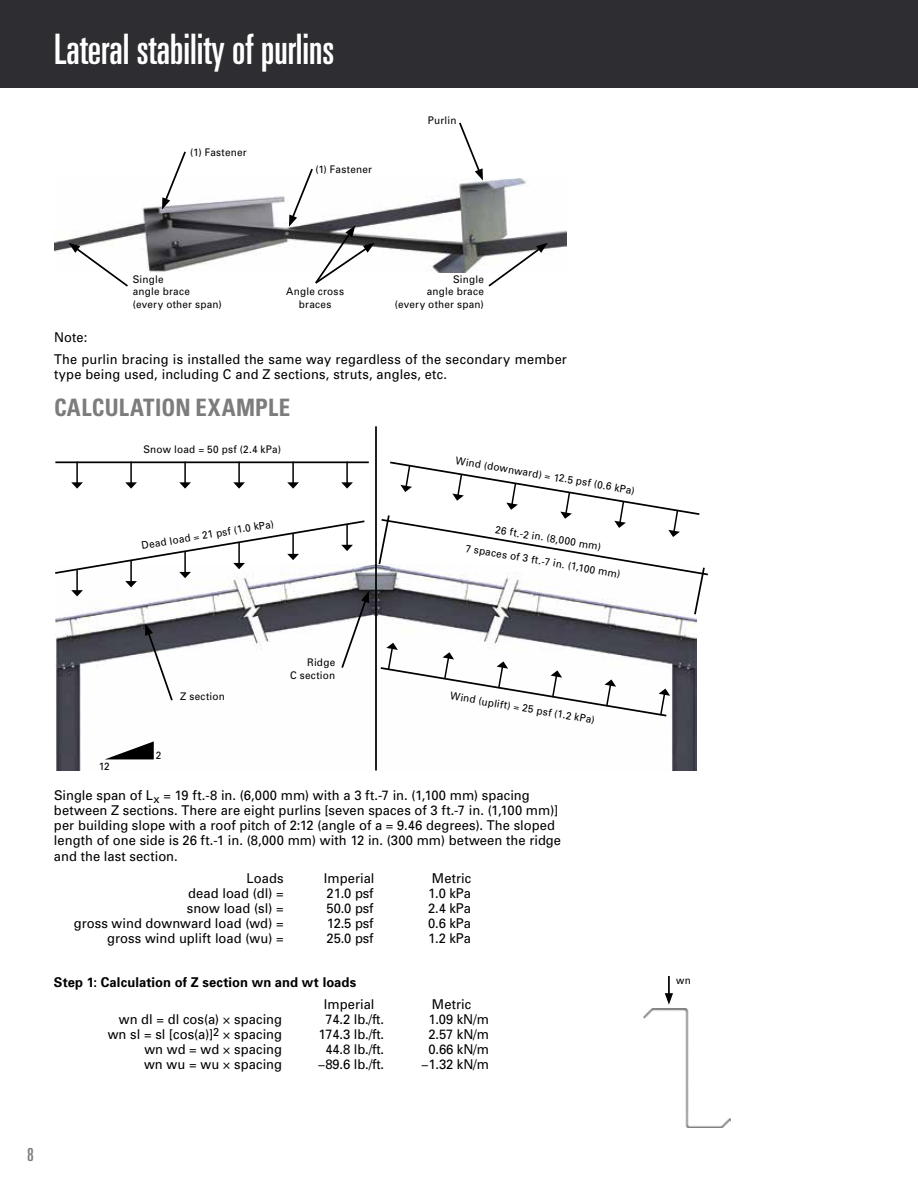
<style>
.page{position:relative;width:918px;height:1188px;background:#fff}
.page>*{position:absolute;margin:0;border:0;box-sizing:border-box;transform-origin:0 0}
.t1{font:ultra-condensed 42px "Univers";color:#fff;scale:.95 1}
.t2{font:700 condensed 24px "Univers";letter-spacing:.015em;color:#7c7c7c;scale:.95 1}
.t3{font:ultra-condensed 18px "Univers";color:#7c7c7c}
.t4{font:13.5px/15.1px "Univers";letter-spacing:.005em;color:#000;scale:.96 1}
.t5{font:13.5px/21.9px "Univers";letter-spacing:.005em;color:#000;scale:.95 1}
.t6{font:700 13.5px "Univers";letter-spacing:.005em;color:#000;scale:.96 1}
.t7{font:10.5px/12.6px "Univers";letter-spacing:.02em;color:#000;text-align:right;scale:.95 1}
</style>
<div class="page">
<img style="left:643px;top:1009px;width:88px;height:118px">
<hr style="left:668px;top:976px;width:2px;height:20px;background:#000">
<svg style="left:665px;top:993px;width:8px;height:12px"></svg>
<img style="left:54px;top:178px;width:513px;height:94px">
<svg style="left:69px;top:243px;width:61px;height:44px"></svg>
<svg style="left:162px;top:151px;width:25px;height:59px"></svg>
<svg style="left:458px;top:122px;width:25px;height:59px"></svg>
<svg style="left:487px;top:243px;width:61px;height:44px"></svg>
<svg style="left:289px;top:168px;width:86px;height:116px"></svg>
<img style="left:56px;top:565px;width:641px;height:206px">
<hr style="left:55px;top:461px;width:314px;height:2px;background:#000">
<hr style="left:76px;top:462px;width:2px;height:21px;background:#000">
<svg style="left:71px;top:482px;width:12px;height:7px"></svg>
<hr style="left:130px;top:462px;width:2px;height:21px;background:#000">
<svg style="left:125px;top:482px;width:12px;height:7px"></svg>
<hr style="left:184px;top:462px;width:2px;height:21px;background:#000">
<svg style="left:179px;top:482px;width:12px;height:7px"></svg>
<hr style="left:238px;top:462px;width:2px;height:21px;background:#000">
<svg style="left:233px;top:482px;width:12px;height:7px"></svg>
<hr style="left:292px;top:462px;width:2px;height:21px;background:#000">
<svg style="left:287px;top:482px;width:12px;height:7px"></svg>
<hr style="left:346px;top:462px;width:2px;height:21px;background:#000">
<svg style="left:341px;top:482px;width:12px;height:7px"></svg>
<svg style="left:55px;top:520px;width:314px;height:182px"></svg>
<svg style="left:379px;top:643px;width:291px;height:75px"></svg>
<svg style="left:377px;top:461px;width:331px;height:155px"></svg>
<hr style="left:375px;top:426px;width:2px;height:345px;background:#000">
<svg style="left:105px;top:741px;width:49px;height:18px"></svg>
<div style="left:0;top:0;width:918px;height:88px;background:#2d2d32"></div>
<h1 class="t1" style="left:54px;top:26px;width:297px">Lateral stability of purlins</h1>
<p class="t7" style="left:190px;top:146px;width:61px">(1) Fastener</p>
<p class="t7" style="left:315px;top:163px;width:61px">(1) Fastener</p>
<p class="t7" style="left:428px;top:113px;width:32px">Purlin</p>
<p class="t7" style="left:133px;top:273px;width:95px;text-align:left">Single<br>angle brace (every other span)</p>
<p class="t7" style="left:286px;top:285px;width:62px;text-align:center">Angle cross braces</p>
<p class="t7" style="left:395px;top:273px;width:95px">Single<br>angle brace (every other span)</p>
<p class="t5" style="left:54px;top:326px;width:541px">Note:<br>The purlin bracing is installed the same way regardless of the secondary member</p>
<p class="t5" style="left:54px;top:363px;width:415px">type being used, including C and Z sections, struts, angles, etc.</p>
<h2 class="t2" style="left:54px;top:393px;width:250px">CALCULATION EXAMPLE</h2>
<p class="t7" style="left:143px;top:443px;width:146px">Snow load = 50 psf (2.4 kPa)</p>
<p class="t7" style="left:141px;top:540px;width:143px;rotate:-10deg">Dead load = 21 psf (1.0 kPa)</p>
<p class="t7" style="left:457px;top:453px;width:192px;rotate:10deg">Wind (downward) = 12.5 psf (0.6 kPa)</p>
<p class="t7" style="left:497px;top:522px;width:114px;rotate:10deg">26 ft.-2 in. (8,000 mm)</p>
<p class="t7" style="left:467px;top:541px;width:167px;rotate:10deg">7 spaces of 3 ft.-7 in. (1,100 mm)</p>
<p class="t7" style="left:99px;top:759px;width:13px">12</p>
<p class="t7" style="left:180px;top:690px;width:48px">Z section</p>
<p class="t7" style="left:156px;top:749px;width:7px">2</p>
<p class="t7" style="left:290px;top:656px;width:49px">Ridge<br>C section</p>
<p class="t7" style="left:452px;top:689px;width:155px;rotate:10deg">Wind (uplift) = 25 psf (1.2 kPa)</p>
<p class="t4" style="left:54px;top:787px;width:530px">Single span of L<sub>x</sub> = 19 ft.-8 in. (6,000 mm) with a 3 ft.-7 in. (1,100 mm) spacing between Z sections. There are eight purlins [seven spaces of 3 ft.-7 in. (1,100 mm)] per building slope with a roof pitch of 2:12 (angle of a = 9.46 degrees). The sloped length of one side is 26 ft.-1 in. (8,000 mm) with 12 in. (300 mm) between the ridge and the last section.</p>
<p class="t4" style="left:247px;top:870px;width:40px">Loads</p>
<p class="t4" style="left:324px;top:870px;width:54px">Imperial</p>
<p class="t4" style="left:432px;top:870px;width:42px">Metric</p>
<p class="t4" style="left:188px;top:885px;width:101px">dead load (dl) =</p>
<p class="t4" style="left:327px;top:885px;width:50px">21.0 psf</p>
<p class="t4" style="left:428px;top:885px;width:46px">1.0 kPa</p>
<p class="t4" style="left:187px;top:900px;width:102px">snow load (sl) =</p>
<p class="t4" style="left:327px;top:900px;width:50px">50.0 psf</p>
<p class="t4" style="left:428px;top:900px;width:46px">2.4 kPa</p>
<p class="t4" style="left:74px;top:915px;width:220px">gross wind downward load (wd) =</p>
<p class="t4" style="left:327px;top:915px;width:50px">12.5 psf</p>
<p class="t4" style="left:428px;top:915px;width:46px">0.6 kPa</p>
<p class="t4" style="left:107px;top:931px;width:185px">gross wind uplift load (wu) =</p>
<p class="t4" style="left:327px;top:931px;width:50px">25.0 psf</p>
<p class="t4" style="left:428px;top:931px;width:46px">1.2 kPa</p>
<p class="t6" style="left:54px;top:973px;width:316px">Step 1: Calculation of Z section wn and wt loads</p>
<p class="t4" style="left:324px;top:996px;width:54px">Imperial</p>
<p class="t4" style="left:432px;top:996px;width:42px">Metric</p>
<p class="t4" style="left:119px;top:1011px;width:172px">wn dl = dl cos(a) × spacing</p>
<p class="t4" style="left:325px;top:1011px;width:63px">74.2 lb./ft.</p>
<p class="t4" style="left:428px;top:1011px;width:65px">1.09 kN/m</p>
<p class="t4" style="left:108px;top:1027px;width:183px">wn sl = sl [cos(a)]<sup>2</sup> × spacing</p>
<p class="t4" style="left:318px;top:1027px;width:70px">174.3 lb./ft.</p>
<p class="t4" style="left:428px;top:1027px;width:65px">2.57 kN/m</p>
<p class="t4" style="left:144px;top:1042px;width:145px">wn wd = wd × spacing</p>
<p class="t4" style="left:325px;top:1042px;width:63px">44.8 lb./ft.</p>
<p class="t4" style="left:428px;top:1042px;width:65px">0.66 kN/m</p>
<p class="t4" style="left:144px;top:1057px;width:145px">wn wu = wu × spacing</p>
<p class="t4" style="left:318px;top:1057px;width:70px">−89.6 lb./ft.</p>
<p class="t4" style="left:421px;top:1057px;width:72px">−1.32 kN/m</p>
<h3 class="t3" style="left:27px;top:1144px;width:8px">8</h3>
<p class="t7" style="left:676px;top:973px;width:17px">wn</p>
</div>
